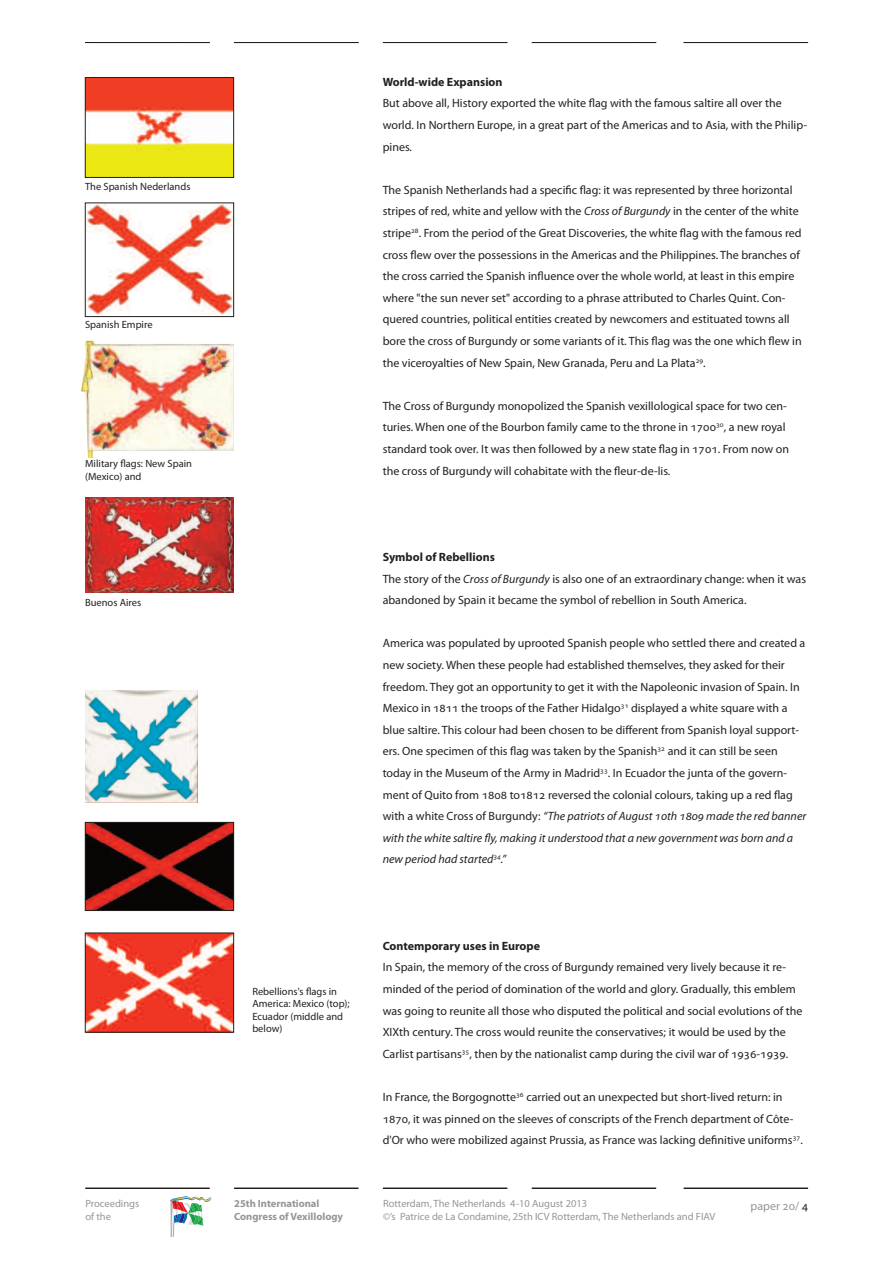
<style>
.page{position:relative;width:893px;height:1263px;background:#fff}
.page>*{position:absolute;margin:0;border:0;box-sizing:border-box;transform-origin:0 0}
.t1{font:12px/21.6px "Myriad Pro";color:#231f20}
.t2{font:700 12px "Myriad Pro";color:#231f20}
.t3{font:12px "Myriad Pro";color:#939598}
.t4{font:10.5px/12.6px "Myriad Pro";color:#231f20}
.t5{font:10.5px "Myriad Pro";color:#939598}
.t6{font:700 10.5px "Myriad Pro";color:#939598}
.s1{font-style:italic}
.s2{font-weight:700}
.s3{color:#231f20}
</style>
<div class="page">
<svg style="left:169px;top:1196px;width:43px;height:40px"></svg>
<svg style="left:85px;top:1188px;width:125px;height:1px"></svg>
<svg style="left:234px;top:1188px;width:125px;height:1px"></svg>
<svg style="left:383px;top:1188px;width:125px;height:1px"></svg>
<svg style="left:531px;top:1188px;width:126px;height:1px"></svg>
<svg style="left:683px;top:1188px;width:126px;height:1px"></svg>
<svg style="left:85px;top:42px;width:125px;height:2px"></svg>
<svg style="left:234px;top:42px;width:125px;height:2px"></svg>
<svg style="left:383px;top:42px;width:125px;height:2px"></svg>
<svg style="left:531px;top:42px;width:126px;height:2px"></svg>
<svg style="left:683px;top:42px;width:126px;height:2px"></svg>
<img style="left:85px;top:691px;width:112px;height:111px">
<img style="left:87px;top:824px;width:145px;height:85px">
<div style="left:85px;top:822px;width:149px;height:89px;border:1px solid #231f20"></div>
<img style="left:87px;top:935px;width:145px;height:95px">
<div style="left:85px;top:933px;width:149px;height:99px;border:1px solid #231f20"></div>
<img style="left:87px;top:79px;width:145px;height:97px">
<div style="left:85px;top:77px;width:149px;height:101px;border:1px solid #231f20"></div>
<img style="left:87px;top:205px;width:145px;height:110px">
<div style="left:85px;top:203px;width:149px;height:114px;border:1px solid #231f20"></div>
<img style="left:81px;top:341px;width:153px;height:117px">
<img style="left:85px;top:498px;width:149px;height:95px">
<p class="t4" style="left:85px;top:181px;width:107px">The Spanish Nederlands</p>
<p class="t4" style="left:85px;top:319px;width:69px">Spanish Empire</p>
<p class="t4" style="left:85px;top:458px;width:108px">Military flags: New Spain (Mexico) and</p>
<p class="t4" style="left:85px;top:597px;width:58px">Buenos Aires</p>
<p class="t4" style="left:252px;top:985px;width:99px">Rebellions's flags in<br>America: Mexico (top);<br>Ecuador (middle and below)</p>
<p class="t2" style="left:383px;top:77px;width:121px">World-wide Expansion</p>
<p class="t1" style="left:383px;top:93px;width:426px">But above all, History exported the white flag with the famous saltire all over the world. In Northern Europe, in a great part of the Americas and to Asia, with the Philip&shy;pines.</p>
<p class="t1" style="left:383px;top:180px;width:420px">The Spanish Netherlands had a specific flag: it was represented by three horizontal stripes of red, white and yellow with the <span class="s1">Cross of Burgundy</span> in the center of the white stripe<sup>28</sup>. From the period of the Great Discoveries, the white flag with the famous red cross flew over the possessions in the Americas and the Philippines. The branches of the cross carried the Spanish influence over the whole world, at least in this empire where "the sun never set" according to a phrase attributed to Charles Quint. Con&shy;quered countries, political entities created by newcomers and estituated towns all bore the cross of Burgundy or some variants of it. This flag was the one which flew in the viceroyalties of New Spain, New Granada, Peru and La Plata<sup>29</sup>.</p>
<p class="t1" style="left:383px;top:396px;width:408px">The Cross of Burgundy monopolized the Spanish vexillological space for two cen&shy;turies. When one of the Bourbon family came to the throne in 1700<sup>30</sup>, a new royal standard took over. It was then followed by a new state flag in 1701. From now on the cross of Burgundy will cohabitate with the fleur-de-lis.</p>
<p class="t1" style="left:383px;top:547px;width:425px"><span class="s2">Symbol of Rebellions<br></span>The story of the <span class="s1">Cross of Burgundy</span> is also one of an extraordinary change: when it was abandoned by Spain it became the symbol of rebellion in South America.</p>
<p class="t1" style="left:383px;top:633px;width:425px">America was populated by uprooted Spanish people who settled there and created a new society. When these people had established themselves, they asked for their freedom. They got an opportunity to get it with the Napoleonic invasion of Spain. In Mexico in 1811 the troops of the Father Hidalgo<sup>31</sup> displayed a white square with a blue saltire. This colour had been chosen to be different from Spanish loyal support&shy;ers. One specimen of this flag was taken by the Spanish<sup>32</sup> and it can still be seen today in the Museum of the Army in Madrid<sup>33</sup>. In Ecuador the junta of the govern&shy;ment of Quito from 1808 to1812 reversed the colonial colours, taking up a red flag with a white Cross of Burgundy: <span class="s1">“The patriots of August 10th 1809 made the red banner with the white saltire fly, making it understood that a new government was born and a new period had started</span><sup>34</sup><span class="s1">.”</span></p>
<p class="t2" style="left:383px;top:941px;width:159px">Contemporary uses in Europe</p>
<p class="t1" style="left:383px;top:957px;width:421px">In Spain, the memory of the cross of Burgundy remained very lively because it re&shy;minded of the period of domination of the world and glory. Gradually, this emblem was going to reunite all those who disputed the political and social evolutions of the XIXth century. The cross would reunite the conservatives; it would be used by the Carlist partisans<sup>35</sup>, then by the nationalist camp during the civil war of 1936-1939.</p>
<p class="t1" style="left:383px;top:1087px;width:422px">In France, the Borgognotte<sup>36</sup> carried out an unexpected but short-lived return: in<br>1870, it was pinned on the sleeves of conscripts of the French department of Côte&shy;d'Or who were mobilized against Prussia, as France was lacking definitive uniforms<sup>37</sup>.</p>
<p class="t5" style="left:85px;top:1200px;width:55px">Proceedings</p>
<p class="t6" style="left:234px;top:1200px;width:87px">25th International</p>
<p class="t5" style="left:383px;top:1200px;width:206px">Rotterdam, The Netherlands 4-10 August 2013</p>
<p class="t5" style="left:85px;top:1212px;width:27px">of the</p>
<p class="t6" style="left:234px;top:1212px;width:110px">Congress of Vexillology</p>
<p class="t5" style="left:383px;top:1212px;width:334px">©’s Patrice de La Condamine, 25th ICV Rotterdam, The Netherlands and FIAV</p>
<p class="t3" style="left:751px;top:1201px;width:59px">paper 20/ <span class="s3">4</span></p>
</div>
